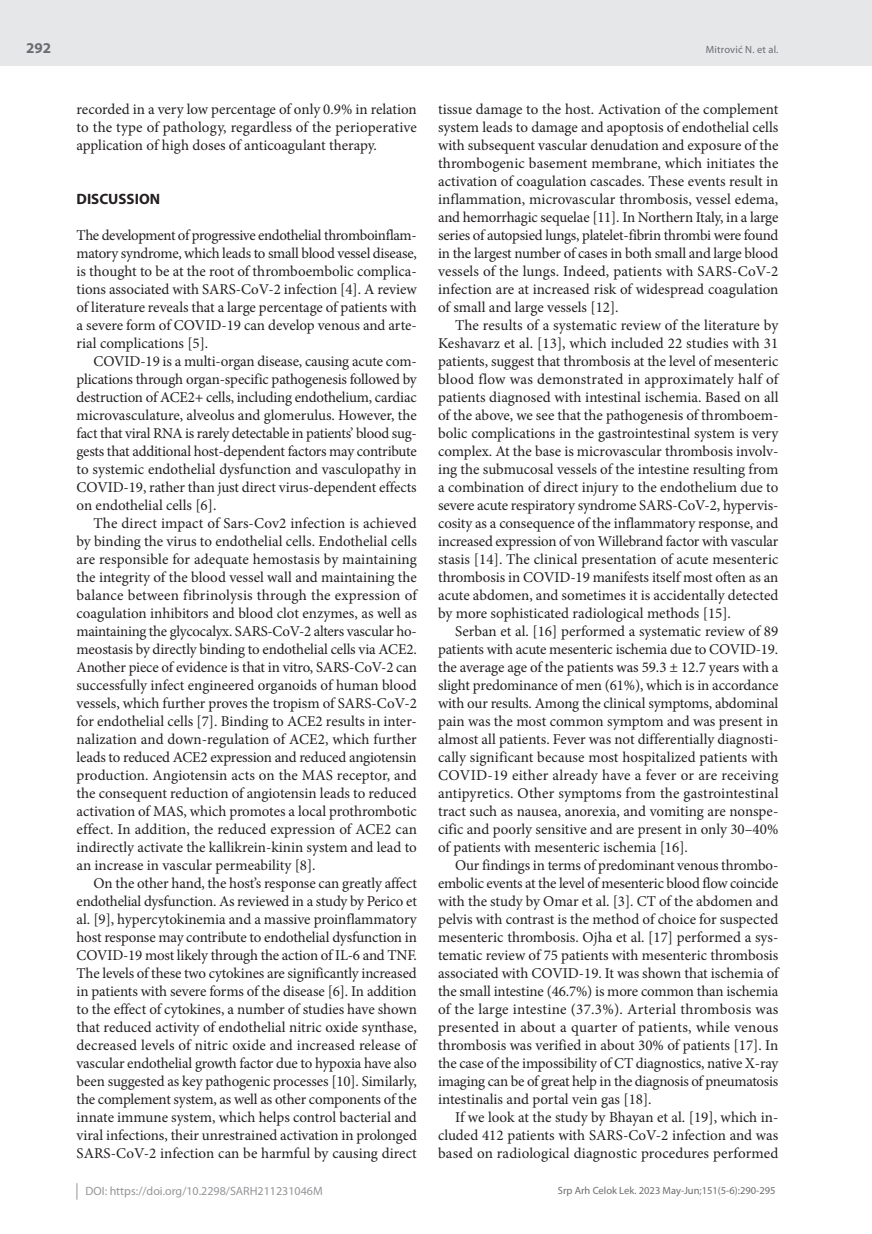
<style>
.page{position:relative;width:872px;height:1234px;background:#fff}
.page>*{position:absolute;margin:0;border:0;box-sizing:border-box;transform-origin:0 0}
.t1{font:15px/18px "Minion Pro";color:#231f20;text-align:justify}
.t2{font:700 15px "Myriad Pro";color:#231f20}
.t3{font:700 15px "Myriad Pro";color:#6c6d70}
.t4{font:12px "Myriad Pro";color:#939598}
.t5{font:10.5px "Myriad Pro";color:#6c6d70}
</style>
<div class="page">
<div style="left:0;top:0;width:872px;height:66px;background:#e6e7e9"></div>
<svg style="left:77px;top:1183px;width:1px;height:16px"></svg>
<p class="t3" style="left:26px;top:38px;width:26px">292</p>
<p class="t1" style="left:77px;top:100px;width:342px">recorded in a very low percentage of only 0.9% in relation to the type of pathology, regardless of the perioperative application of high doses of anticoagulant therapy.</p>
<p class="t2" style="left:77px;top:189px;width:85px">DISCUSSION</p>
<p class="t1" style="left:77px;top:226px;width:342px">The development of progressive endothelial thromboinflam&shy;matory syndrome, which leads to small blood vessel disease, is thought to be at the root of thromboembolic complica&shy;tions associated with SARS-CoV-2 infection [4]. A review of literature reveals that a large percentage of patients with a severe form of COVID-19 can develop venous and arte&shy;rial complications [5].</p>
<p class="t1" style="left:77px;top:352px;width:342px;text-indent:17px">COVID-19 is a multi-organ disease, causing acute com&shy;plications through organ-specific pathogenesis followed by destruction of ACE2+ cells, including endothelium, cardiac microvasculature, alveolus and glomerulus. However, the fact that viral RNA is rarely detectable in patients’ blood sug&shy;gests that additional host-dependent factors may contribute to systemic endothelial dysfunction and vasculopathy in COVID-19, rather than just direct virus-dependent effects on endothelial cells [6].</p>
<p class="t1" style="left:77px;top:514px;width:342px;text-indent:17px">The direct impact of Sars-Cov2 infection is achieved by binding the virus to endothelial cells. Endothelial cells are responsible for adequate hemostasis by maintaining the integrity of the blood vessel wall and maintaining the balance between fibrinolysis through the expression of coagulation inhibitors and blood clot enzymes, as well as maintaining the glycocalyx. SARS-CoV-2 alters vascular ho&shy;meostasis by directly binding to endothelial cells via ACE2.<br>Another piece of evidence is that in vitro, SARS-CoV-2 can successfully infect engineered organoids of human blood vessels, which further proves the tropism of SARS-CoV-2 for endothelial cells [7]. Binding to ACE2 results in inter&shy;nalization and down-regulation of ACE2, which further leads to reduced ACE2 expression and reduced angiotensin production. Angiotensin acts on the MAS receptor, and the consequent reduction of angiotensin leads to reduced activation of MAS, which promotes a local prothrombotic effect. In addition, the reduced expression of ACE2 can indirectly activate the kallikrein-kinin system and lead to an increase in vascular permeability [8].</p>
<p class="t1" style="left:77px;top:874px;width:342px;text-indent:17px">On the other hand, the host’s response can greatly affect endothelial dysfunction. As reviewed in a study by Perico et al. [9], hypercytokinemia and a massive proinflammatory host response may contribute to endothelial dysfunction in COVID-19 most likely through the action of IL-6 and TNF.<br>The levels of these two cytokines are significantly increased in patients with severe forms of the disease [6]. In addition to the effect of cytokines, a number of studies have shown that reduced activity of endothelial nitric oxide synthase, decreased levels of nitric oxide and increased release of vascular endothelial growth factor due to hypoxia have also been suggested as key pathogenic processes [10]. Similarly, the complement system, as well as other components of the innate immune system, which helps control bacterial and viral infections, their unrestrained activation in prolonged SARS-CoV-2 infection can be harmful by causing direct</p>
<p class="t5" style="left:706px;top:43px;width:74px">Mitrović N. et al.</p>
<p class="t1" style="left:438px;top:100px;width:342px">tissue damage to the host. Activation of the complement system leads to damage and apoptosis of endothelial cells with subsequent vascular denudation and exposure of the thrombogenic basement membrane, which initiates the activation of coagulation cascades. These events result in inflammation, microvascular thrombosis, vessel edema, and hemorrhagic sequelae [11]. In Northern Italy, in a large series of autopsied lungs, platelet-fibrin thrombi were found in the largest number of cases in both small and large blood vessels of the lungs. Indeed, patients with SARS-CoV-2 infection are at increased risk of widespread coagulation of small and large vessels [12].</p>
<p class="t1" style="left:438px;top:316px;width:342px;text-indent:17px">The results of a systematic review of the literature by Keshavarz et al. [13], which included 22 studies with 31 patients, suggest that thrombosis at the level of mesenteric blood flow was demonstrated in approximately half of patients diagnosed with intestinal ischemia. Based on all of the above, we see that the pathogenesis of thromboem&shy;bolic complications in the gastrointestinal system is very complex. At the base is microvascular thrombosis involv&shy;ing the submucosal vessels of the intestine resulting from a combination of direct injury to the endothelium due to severe acute respiratory syndrome SARS-CoV-2, hypervis&shy;cosity as a consequence of the inflammatory response, and increased expression of von Willebrand factor with vascular stasis [14]. The clinical presentation of acute mesenteric thrombosis in COVID-19 manifests itself most often as an acute abdomen, and sometimes it is accidentally detected by more sophisticated radiological methods [15].</p>
<p class="t1" style="left:438px;top:622px;width:342px;text-indent:17px">Serban et al. [16] performed a systematic review of 89 patients with acute mesenteric ischemia due to COVID-19. the average age of the patients was 59.3 ± 12.7 years with a slight predominance of men (61%), which is in accordance with our results. Among the clinical symptoms, abdominal pain was the most common symptom and was present in almost all patients. Fever was not differentially diagnosti&shy;cally significant because most hospitalized patients with COVID-19 either already have a fever or are receiving antipyretics. Other symptoms from the gastrointestinal tract such as nausea, anorexia, and vomiting are nonspe&shy;cific and poorly sensitive and are present in only 30–40% of patients with mesenteric ischemia [16].</p>
<p class="t1" style="left:438px;top:856px;width:342px;text-indent:17px">Our findings in terms of predominant venous thrombo&shy;embolic events at the level of mesenteric blood flow coincide with the study by Omar et al. [3]. CT of the abdomen and pelvis with contrast is the method of choice for suspected mesenteric thrombosis. Ojha et al. [17] performed a sys&shy;tematic review of 75 patients with mesenteric thrombosis associated with COVID-19. It was shown that ischemia of the small intestine (46.7%) is more common than ischemia of the large intestine (37.3%). Arterial thrombosis was presented in about a quarter of patients, while venous thrombosis was verified in about 30% of patients [17]. In the case of the impossibility of CT diagnostics, native X-ray imaging can be of great help in the diagnosis of pneumatosis intestinalis and portal vein gas [18].</p>
<p class="t1" style="left:438px;top:1108px;width:342px;text-indent:17px">If we look at the study by Bhayan et al. [19], which in&shy;cluded 412 patients with SARS-CoV-2 infection and was based on radiological diagnostic procedures performed</p>
<p class="t4" style="left:86px;top:1183px;width:239px">DOI: https://doi.org/10.2298/SARH211231046M</p>
<p class="t5" style="left:558px;top:1184px;width:219px">Srp Arh Celok Lek. 2023 May-Jun;151(5-6):290-295</p>
</div>
